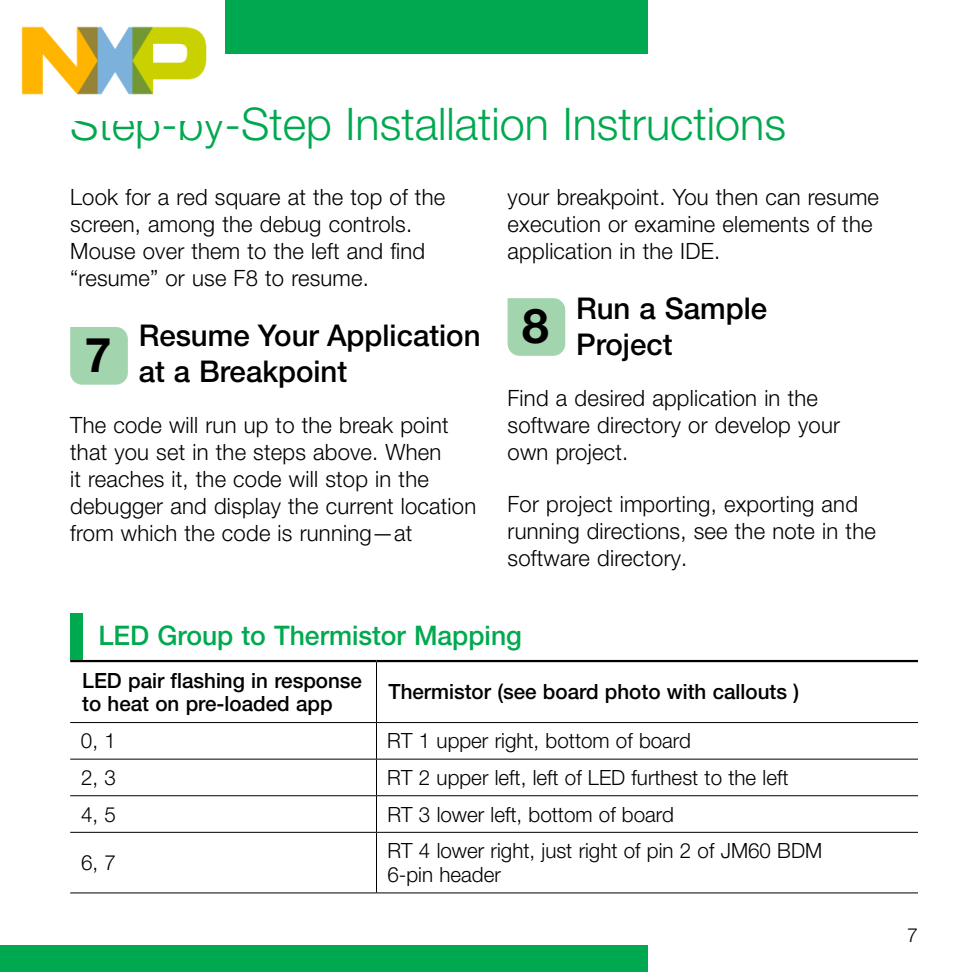
<style>
.page{position:relative;width:972px;height:972px;background:#fff}
.page>*{position:absolute;margin:0;border:0;box-sizing:border-box;transform-origin:0 0}
.t1{font:700 48px "Helvetica Neue LT Pro";color:#000}
.t2{font:300 45px "Helvetica Neue LT Pro";color:#00a94f}
.t3{font:500 30px/36px "Helvetica Neue LT Pro";color:#000}
.t4{font:500 27px "Helvetica Neue LT Pro";color:#00a94f}
.t5{font:300 22.5px/27px "Helvetica Neue LT Pro";letter-spacing:.01em;color:#000}
.t6{font:300 21px/24px "Helvetica Neue LT Pro";color:#000}
.t7{font:500 21px/22.5px "Helvetica Neue LT Pro";color:#000}
.t8{font:300 19.5px "Helvetica Neue LT Pro";color:#000}
</style>
<div class="page">
<div style="left:0;top:0;width:648px;height:54px;background:#00a94f"></div>
<div style="left:0;top:945px;width:648px;height:27px;background:#00a94f"></div>
<svg style="left:70px;top:327px;width:58px;height:58px;background:#a5d6b1"></svg>
<hr style="left:70px;top:660px;width:306px;height:2px;background:#000">
<hr style="left:376px;top:662px;width:1px;height:60px;background:#000">
<hr style="left:376px;top:660px;width:542px;height:2px;background:#000">
<hr style="left:70px;top:722px;width:306px;height:1px;background:#000">
<hr style="left:376px;top:723px;width:1px;height:36px;background:#000">
<hr style="left:376px;top:722px;width:542px;height:1px;background:#000">
<hr style="left:70px;top:759px;width:306px;height:1px;background:#000">
<hr style="left:376px;top:760px;width:1px;height:35px;background:#000">
<hr style="left:376px;top:759px;width:542px;height:1px;background:#000">
<hr style="left:70px;top:795px;width:306px;height:1px;background:#000">
<hr style="left:376px;top:796px;width:1px;height:36px;background:#000">
<hr style="left:376px;top:795px;width:542px;height:1px;background:#000">
<hr style="left:70px;top:832px;width:306px;height:1px;background:#000">
<hr style="left:70px;top:892px;width:306px;height:1px;background:#000">
<hr style="left:376px;top:833px;width:1px;height:60px;background:#000">
<hr style="left:376px;top:832px;width:542px;height:1px;background:#000">
<hr style="left:376px;top:892px;width:542px;height:1px;background:#000">
<div style="left:70px;top:613px;width:13px;height:47px;background:#00a94f"></div>
<div style="left:508px;top:298px;width:57px;height:58px;background:#a2d5ae"></div>
<img style="left:0;top:0;width:225px;height:95px">
<h2 class="t2" style="left:70px;top:97px;width:717px">Step-by-Step Installation Instructions</h2>
<p class="t5" style="left:70px;top:183px;width:377px">Look for a red square at the top of the screen, among the debug controls.<br>Mouse over them to the left and find “resume” or use F8 to resume.</p>
<h3 class="t3" style="left:139px;top:317px;width:343px">Resume Your Application at a Breakpoint</h3>
<p class="t5" style="left:70px;top:411px;width:408px">The code will run up to the break point that you set in the steps above. When<br>it reaches it, the code will stop in the debugger and display the current location from which the code is running—at</p>
<h1 class="t1" style="left:85px;top:325px;width:28px">7</h1>
<p class="t5" style="left:508px;top:183px;width:373px">your breakpoint. You then can resume execution or examine elements of the application in the IDE.</p>
<h3 class="t3" style="left:576px;top:290px;width:193px">Run a Sample<br>Project</h3>
<p class="t5" style="left:508px;top:384px;width:334px">Find a desired application in the software directory or develop your own project.</p>
<p class="t5" style="left:508px;top:490px;width:370px">For project importing, exporting and running directions, see the note in the software directory.</p>
<h1 class="t1" style="left:522px;top:296px;width:28px">8</h1>
<p class="t4" style="left:98px;top:619px;width:425px">LED Group to Thermistor Mapping</p>
<p class="t7" style="left:82px;top:669px;width:281px">LED pair flashing in response to heat on pre-loaded app</p>
<p class="t7" style="left:388px;top:680px;width:412px">Thermistor (see board photo with callouts )</p>
<p class="t6" style="left:81px;top:728px;width:36px">0, 1</p>
<p class="t6" style="left:387px;top:728px;width:305px">RT 1 upper right, bottom of board</p>
<p class="t6" style="left:81px;top:765px;width:36px">2, 3</p>
<p class="t6" style="left:387px;top:765px;width:403px">RT 2 upper left, left of LED furthest to the left</p>
<p class="t6" style="left:81px;top:802px;width:36px">4, 5</p>
<p class="t6" style="left:387px;top:802px;width:288px">RT 3 lower left, bottom of board</p>
<p class="t6" style="left:81px;top:850px;width:36px">6, 7</p>
<p class="t6" style="left:387px;top:838px;width:436px">RT 4 lower right, just right of pin 2 of JM60 BDM<br>6-pin header</p>
<p class="t8" style="left:907px;top:923px;width:12px">7</p>
</div>
